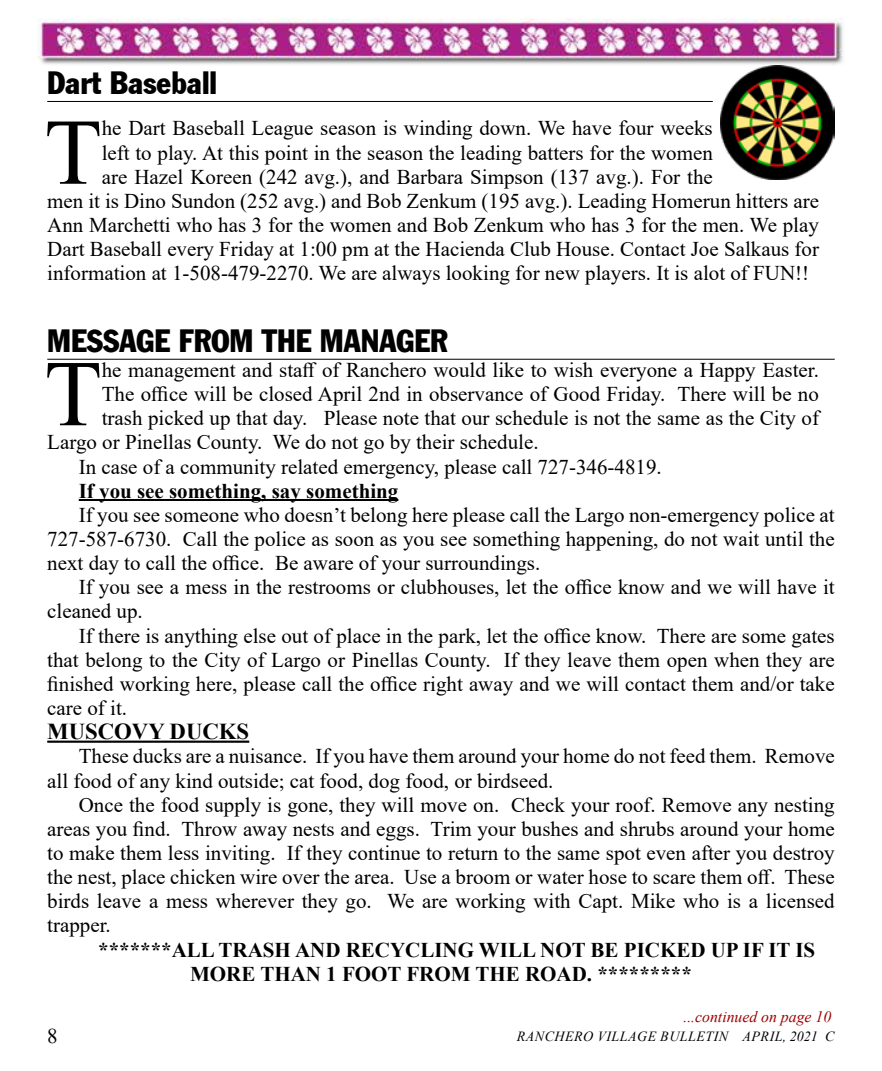
<style>
.page{position:relative;width:882px;height:1071px;background:#fff}
.page>*{position:absolute;margin:0;border:0;box-sizing:border-box;transform-origin:0 0}
.t1{font:93.98px "Times New Roman";color:#000}
.t2{font:31.5px "Franklin Gothic Condensed";color:#000}
.t3{font:700 22.75px "Times New Roman";color:#000}
.t4{font:21px/24.2px "Times New Roman";color:#000;text-align:justify}
.t5{font:700 21px/24.2px "Times New Roman";color:#000}
.t6{font:italic 15.75px "Times New Roman";color:#9e0000}
.t7{font:italic 14px "Times New Roman";letter-spacing:.035em;color:#000}
</style>
<div class="page">
<img style="left:37px;top:19px;width:806px;height:47px">
<hr style="left:47px;top:101px;width:666px;height:1px;background:#000">
<img style="left:721px;top:66px;width:114px;height:114px">
<hr style="left:47px;top:359px;width:788px;height:1px;background:#000">
<hr style="left:79px;top:499px;width:319px;height:2px;background:#000">
<hr style="left:47px;top:741px;width:202px;height:2px;background:#000">
<h2 class="t2" style="left:47px;top:64px;width:171px">Dart Baseball</h2>
<h1 class="t1" style="left:44px;top:86px;width:59px">T</h1>
<p class="t4" style="left:102px;top:116px;width:613px">he Dart Baseball League season is winding down. We have four weeks</p>
<p class="t4" style="left:102px;top:140px;width:613px">left to play. At this point in the season the leading batters for the women</p>
<p class="t4" style="left:102px;top:164px;width:613px">are Hazel Koreen (242 avg.), and Barbara Simpson (137 avg.). For the</p>
<p class="t4" style="left:47px;top:188px;width:773px">men it is Dino Sundon (252 avg.) and Bob Zenkum (195 avg.). Leading Homerun hitters are</p>
<p class="t4" style="left:47px;top:212px;width:773px">Ann Marchetti who has 3 for the women and Bob Zenkum who has 3 for the men. We play</p>
<p class="t4" style="left:47px;top:236px;width:773px">Dart Baseball every Friday at 1:00 pm at the Hacienda Club House. Contact Joe Salkaus for</p>
<p class="t4" style="left:47px;top:261px;width:763px">information at 1-508-479-2270. We are always looking for new players. It is alot of FUN!!</p>
<h2 class="t2" style="left:47px;top:321px;width:402px">MESSAGE FROM THE MANAGER</h2>
<h1 class="t1" style="left:44px;top:328px;width:59px">T</h1>
<p class="t4" style="left:102px;top:357px;width:719px">he management and staff of Ranchero would like to wish everyone a Happy Easter.</p>
<p class="t4" style="left:102px;top:381px;width:719px">The office will be closed April 2nd in observance of Good Friday. There will be no</p>
<p class="t4" style="left:102px;top:405px;width:719px">trash picked up that day. Please note that our schedule is not the same as the City of</p>
<p class="t4" style="left:47px;top:430px;width:493px">Largo or Pinellas County. We do not go by their schedule.</p>
<p class="t4" style="left:79px;top:454px;width:585px">In case of a community related emergency, please call 727-346-4819.</p>
<p class="t5" style="left:79px;top:478px;width:321px">If you see something, say something</p>
<p class="t4" style="left:47px;top:502px;width:789px;text-indent:32px">If you see someone who doesn’t belong here please call the Largo non-emergency police at 727-587-6730. Call the police as soon as you see something happening, do not wait until the next day to call the office. Be aware of your surroundings.</p>
<p class="t4" style="left:47px;top:575px;width:789px;text-indent:32px">If you see a mess in the restrooms or clubhouses, let the office know and we will have it cleaned up.</p>
<p class="t4" style="left:47px;top:623px;width:789px;text-indent:32px">If there is anything else out of place in the park, let the office know. There are some gates that belong to the City of Largo or Pinellas County. If they leave them open when they are finished working here, please call the office right away and we will contact them and/or take care of it.</p>
<p class="t3" style="left:47px;top:715px;width:204px">MUSCOVY DUCKS</p>
<p class="t4" style="left:47px;top:744px;width:789px;text-indent:32px">These ducks are a nuisance. If you have them around your home do not feed them. Remove all food of any kind outside; cat food, dog food, or birdseed.</p>
<p class="t4" style="left:47px;top:792px;width:789px;text-indent:32px">Once the food supply is gone, they will move on. Check your roof. Remove any nesting areas you find. Throw away nests and eggs. Trim your bushes and shrubs around your home to make them less inviting. If they continue to return to the same spot even after you destroy the nest, place chicken wire over the area. Use a broom or water hose to scare them off. These birds leave a mess wherever they go. We are working with Capt. Mike who is a licensed trapper.</p>
<p class="t5" style="left:190px;top:937px;width:627px;text-indent:-92px">*******ALL TRASH AND RECYCLING WILL NOT BE PICKED UP IF IT IS<br>MORE THAN 1 FOOT FROM THE ROAD. *********</p>
<p class="t6" style="left:683px;top:1006px;width:149px">...continued on page 10</p>
<p class="t4" style="left:47px;top:1023px;width:12px">8</p>
<p class="t7" style="left:517px;top:1027px;width:319px">RANCHERO VILLAGE BULLETIN APRIL, 2021 C</p>
</div>
